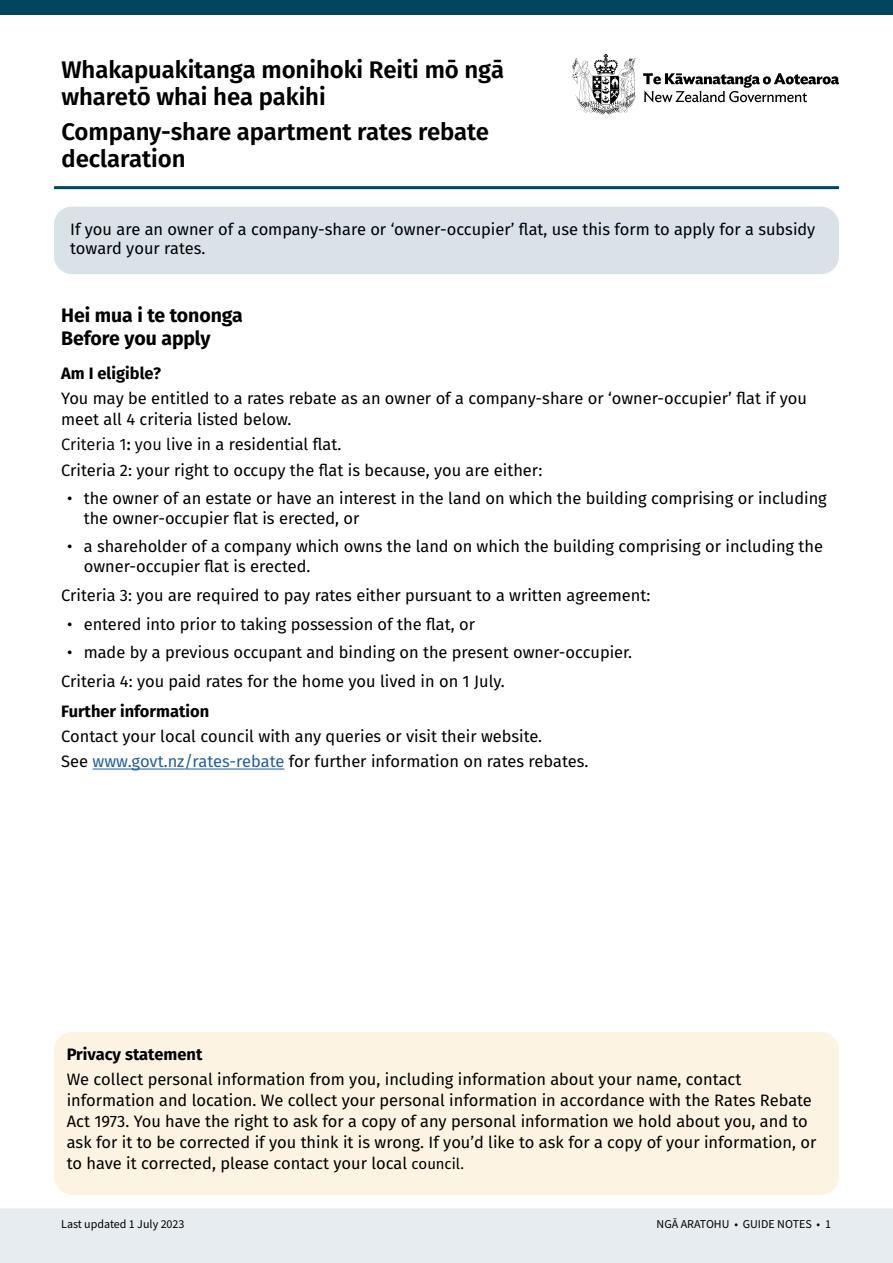
<style>
.page{position:relative;width:893px;height:1263px;background:#fff}
.page>*{position:absolute;margin:0;border:0;box-sizing:border-box;transform-origin:0 0}
.t1{font:600 24px/27px "Fira Sans";letter-spacing:-.005em;color:#000}
.t2{font:700 19.5px/22.5px "Fira Sans";letter-spacing:-.005em;color:#000}
.t3{font:16.5px/21px "Fira Sans";color:#000}
.t4{font:700 16.5px "Fira Sans";color:#000}
.t5{font:12px "Source Sans Pro";color:#000}
.s1{font-style:inherit}
.s2{font-weight:500}
.s3{color:#215e9e}
.s4{font-size:15px}
</style>
<div class="page">
<div style="left:0;top:1208px;width:893px;height:55px;background:#e6ecef"></div>
<hr style="left:54px;top:186px;width:785px;height:3px;background:#00465f">
<div style="left:0;top:0;width:893px;height:15px;background:#00465f"></div>
<svg style="left:643px;top:73px;width:196px;height:29px"></svg>
<svg style="left:572px;top:54px;width:64px;height:61px"></svg>
<hr style="left:93px;top:769px;width:191px;height:1px;background:#215e9e">
<div style="left:54px;top:207px;width:785px;height:67px;background:#d9e3e7;border-radius:18px"></div>
<div style="left:54px;top:1032px;width:785px;height:163px;background:#fdf3e2;border-radius:18px"></div>
<h1 class="t1" style="left:62px;top:54px;width:444px">Whakapuakitanga monihoki Reiti mō ngā wharetō whai hea pakihi</h1>
<h1 class="t1" style="left:62px;top:117px;width:429px">Company-share apartment rates rebate declaration</h1>
<p class="t3" style="left:70px;top:219px;width:747px;line-height:19.5px">If you are an owner of a company-share or ‘owner-occupier’ flat, use this form to apply for a subsidy toward your rates.</p>
<p class="t2" style="left:61px;top:303px;width:183px">Hei mua i te tononga<br>Before you apply</p>
<p class="t4" style="left:61px;top:359px;width:101px">Am I eligible?</p>
<p class="t3" style="left:61px;top:387px;width:747px">You may be entitled to a rates rebate as an owner of a company-share or ‘owner-occupier’ flat if you meet all 4 criteria listed below.</p>
<p class="t3" style="left:61px;top:431px;width:483px;line-height:25.2px"><span class="s1">Criteria 1</span><span class="s2">:</span> <span class="s1">you l</span>ive in a residential flat.<br>Criteria 2: your right to occupy the flat is because, you are either:</p>
<p class="t3" style="left:84px;top:488px;width:744px;line-height:19.8px;text-indent:-16px">• the owner of an estate or have an interest in the land on which the building comprising or including the owner-occupier flat is erected, or</p>
<p class="t3" style="left:84px;top:536px;width:741px;line-height:19.8px;text-indent:-16px">• a shareholder of a company which owns the land on which the building comprising or including the owner-occupier flat is erected.</p>
<p class="t3" style="left:61px;top:584px;width:591px">Criteria 3: you are required to pay rates either pursuant to a written agreement:</p>
<p class="t3" style="left:67px;top:613px;width:409px">• entered into prior to taking possession of the flat, or</p>
<p class="t3" style="left:61px;top:637px;width:572px;line-height:29.5px;text-indent:6px">• made by a previous occupant and binding on the present owner-occupier.<br>Criteria 4: you paid rates for the home you lived in on 1 July.</p>
<p class="t4" style="left:61px;top:697px;width:149px">Further information</p>
<p class="t3" style="left:61px;top:723px;width:529px;line-height:25.2px">Contact your local council with any queries or visit their website.<br>See <span class="s3">www.govt.nz/rates-rebate</span> for further information on rates rebates.</p>
<p class="t4" style="left:67px;top:1040px;width:137px">Privacy statement</p>
<p class="t3" style="left:67px;top:1068px;width:751px">We collect personal information from you, including information about your name, contact information and location. We collect your personal information in accordance with the Rates Rebate Act 1973. You have the right to ask for a copy of any personal information we hold about you, and to ask for it to be corrected if you think it is wrong. If you’d like to ask for a copy of your information, or to have it corrected, please contact your local <span class="s4">council.</span></p>
<p class="t5" style="left:61px;top:1216px;width:125px">Last updated 1 July 2023</p>
<p class="t5" style="left:657px;top:1216px;width:176px">NGĀ ARATOHU • GUIDE NOTES • 1</p>
</div>
